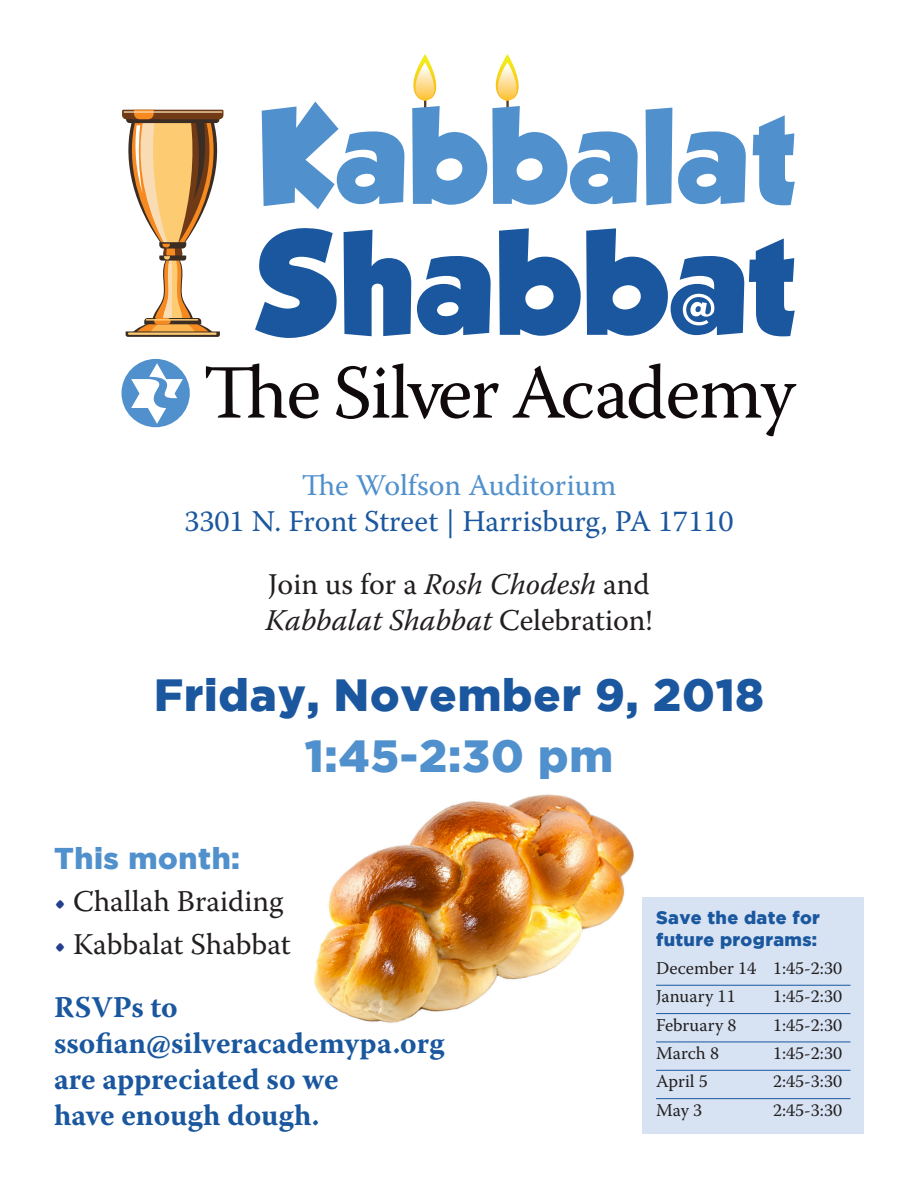
<style>
.page{position:relative;width:918px;height:1188px;background:#fff}
.page>*{position:absolute;margin:0;border:0;box-sizing:border-box;transform-origin:0 0}
.t1{font:900 45px "Gotham";letter-spacing:.02em;color:#1a579e}
.t2{font:900 45px "Gotham";color:#5090cc}
.t3{font:700 30px/36px "Warnock Pro";color:#1a579e}
.t4{font:30px/36px "Warnock Pro";color:#1a579e;text-align:center}
.t5{font:italic 30px/36px "Warnock Pro";color:#231f20}
.t6{font:30px "Warnock Pro";color:#231f20}
.t7{font:900 30px "Gotham";letter-spacing:.02em;color:#5090cc}
.t8{font:18px "Warnock Pro";color:#231f20}
.t9{font:900 18px/21.6px "Gotham";letter-spacing:.02em;color:#1a579e}
.s1{color:#5090cc}
.s2{font-style:normal}
.s3{color:#253f8e}
</style>
<div class="page">
<img style="left:314px;top:794px;width:329px;height:284px">
<svg style="left:122px;top:110px;width:101px;height:227px"></svg>
<svg style="left:206px;top:363px;width:113px;height:56px"></svg>
<svg style="left:336px;top:363px;width:163px;height:56px"></svg>
<svg style="left:512px;top:363px;width:284px;height:73px"></svg>
<div style="left:122px;top:359px;width:68px;height:68px;background:#5090cc;border-radius:50%"></div>
<svg style="left:131px;top:363px;width:52px;height:61px"></svg>
<svg style="left:262px;top:54px;width:376px;height:155px"></svg>
<div style="left:646px;top:108px;width:26px;height:97px;background:#5090cc"></div>
<svg style="left:678px;top:131px;width:68px;height:73px"></svg>
<svg style="left:753px;top:115px;width:42px;height:90px"></svg>
<svg style="left:255px;top:228px;width:82px;height:110px"></svg>
<svg style="left:344px;top:230px;width:67px;height:106px"></svg>
<svg style="left:417px;top:256px;width:74px;height:79px"></svg>
<svg style="left:499px;top:228px;width:296px;height:108px"></svg>
<div style="left:643px;top:897px;width:221px;height:237px;background:#d7e3f3"></div>
<hr style="left:656px;top:985px;width:194px;height:1px;background:#1a579e">
<hr style="left:656px;top:1013px;width:194px;height:1px;background:#1a579e">
<hr style="left:656px;top:1042px;width:194px;height:1px;background:#1a579e">
<hr style="left:656px;top:1070px;width:194px;height:1px;background:#1a579e">
<hr style="left:656px;top:1098px;width:194px;height:1px;background:#1a579e">
<p class="t4" style="left:184px;top:467px;width:551px"><span class="s1">The Wolfson Auditorium<br></span>3301 N. Front Street | Harrisburg, PA 17110</p>
<p class="t5" style="left:266px;top:566px;width:388px"><span class="s2">Join us for a</span> Rosh Chodesh <span class="s2">and<br></span>Kabbalat Shabbat <span class="s2">Celebration!</span></p>
<p class="t1" style="left:154px;top:669px;width:611px">Friday, November 9, 2018</p>
<p class="t2" style="left:305px;top:730px;width:310px">1:45-2:30 pm</p>
<p class="t7" style="left:54px;top:841px;width:188px">This month:</p>
<p class="t6" style="left:54px;top:883px;width:231px"><span class="s3">•</span> Challah Braiding</p>
<p class="t6" style="left:54px;top:926px;width:238px"><span class="s3">•</span> Kabbalat Shabbat</p>
<p class="t3" style="left:54px;top:989px;width:392px">RSVPs to ssofian@silveracademypa.org are appreciated so we<br>have enough dough.</p>
<p class="t9" style="left:656px;top:907px;width:165px">Save the date for future programs:</p>
<p class="t8" style="left:656px;top:957px;width:187px">December 14 1:45-2:30</p>
<p class="t8" style="left:656px;top:986px;width:81px">January 11</p>
<p class="t8" style="left:773px;top:986px;width:70px">1:45-2:30</p>
<p class="t8" style="left:656px;top:1014px;width:82px">February 8</p>
<p class="t8" style="left:773px;top:1014px;width:70px">1:45-2:30</p>
<p class="t8" style="left:656px;top:1042px;width:65px">March 8</p>
<p class="t8" style="left:773px;top:1042px;width:70px">1:45-2:30</p>
<p class="t8" style="left:656px;top:1071px;width:53px">April 5</p>
<p class="t8" style="left:773px;top:1071px;width:70px">2:45-3:30</p>
<p class="t8" style="left:656px;top:1099px;width:48px">May 3</p>
<p class="t8" style="left:773px;top:1099px;width:70px">2:45-3:30</p>
</div>
